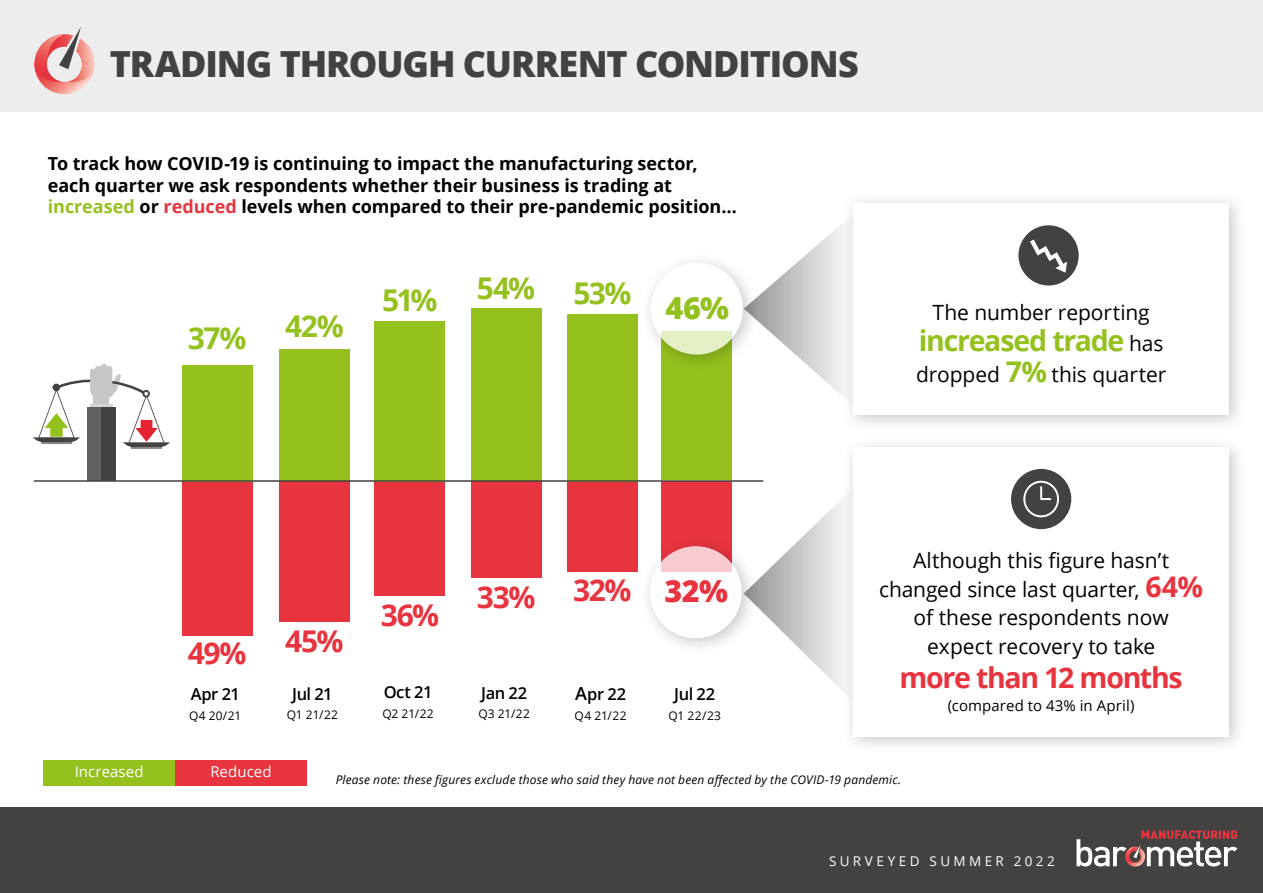
<style>
.page{position:relative;width:1263px;height:893px;background:#fff}
.page>*{position:absolute;margin:0;border:0;box-sizing:border-box;transform-origin:0 0}
.t1{font:800 36px "Open Sans";letter-spacing:-.03em;color:#434241}
.t2{font:800 30.45px "Open Sans";color:#e7343f}
.t3{font:800 30.45px "Open Sans";color:#95c11f}
.t4{font:700 30px "Open Sans";letter-spacing:-.045em;color:#e7343f}
.t5{font:700 30px "Open Sans";letter-spacing:-.05em;color:#95c11f}
.t6{font:700 28.5px "Open Sans";letter-spacing:-.045em;color:#95c11f}
.t7{font:700 28.5px "Open Sans";letter-spacing:-.045em;color:#e7343f}
.t8{font:21px/28.5px "Open Sans";letter-spacing:-.005em;color:#000;text-align:center}
.t9{font:700 18px/21.6px "Open Sans";letter-spacing:-.005em;color:#000}
.t10{font:600 16.5px "Open Sans";letter-spacing:-.025em;color:#000}
.t11{font:15px "Open Sans";letter-spacing:.005em;color:#000}
.t12{font:15px "Open Sans";letter-spacing:.005em;color:#fff}
.t13{font:13.5px "Open Sans";letter-spacing:.25em;color:#fff}
.t14{font:italic 12px "Open Sans";letter-spacing:.015em;color:#000}
.t15{font:12px "Open Sans";letter-spacing:.005em;color:#000}
.s1{color:#95c11f}
.s2{color:#e7343f}
.s3{font-size:18px}
.s4{font-weight:400;font-size:21px;color:#000}
.s5{font-weight:700;font-size:28.5px;color:#95c11f}
.s6{font-weight:700;font-size:28.5px;color:#e7343f}
</style>
<div class="page">
<div style="left:0;top:808px;width:1263px;height:85px;background:#434241"></div>
<svg style="left:1076px;top:830px;width:161px;height:37px"></svg>
<svg style="left:761px;top:225px;width:80px;height:169px"></svg>
<svg style="left:760px;top:480px;width:81px;height:209px"></svg>
<div style="left:841px;top:191px;width:406px;height:242px;background:#000;opacity:.3"></div>
<div style="left:853px;top:203px;width:376px;height:212px;background:#fff"></div>
<div style="left:841px;top:435px;width:406px;height:320px;background:#000;opacity:.3"></div>
<div style="left:853px;top:447px;width:376px;height:290px;background:#fff"></div>
<div style="left:0;top:0;width:1263px;height:112px;background:#ededed"></div>
<svg style="left:33px;top:364px;width:137px;height:116px"></svg>
<div style="left:279px;top:480px;width:71px;height:142px;background:#e7343f"></div>
<div style="left:279px;top:349px;width:71px;height:132px;background:#95c11f"></div>
<div style="left:375px;top:481px;width:70px;height:114px;background:#e7343f"></div>
<div style="left:375px;top:321px;width:70px;height:160px;background:#95c11f"></div>
<div style="left:182px;top:482px;width:70px;height:154px;background:#e7343f"></div>
<div style="left:182px;top:365px;width:70px;height:117px;background:#95c11f"></div>
<div style="left:471px;top:481px;width:70px;height:96px;background:#e7343f"></div>
<div style="left:567px;top:481px;width:71px;height:91px;background:#e7343f"></div>
<div style="left:661px;top:481px;width:71px;height:91px;background:#e7343f"></div>
<div style="left:471px;top:309px;width:70px;height:172px;background:#95c11f"></div>
<div style="left:567px;top:314px;width:71px;height:167px;background:#95c11f"></div>
<div style="left:661px;top:331px;width:71px;height:149px;background:#95c11f"></div>
<hr style="left:34px;top:480px;width:729px;height:2px;background:#434241">
<div style="left:43px;top:760px;width:132px;height:25px;background:#95c11f"></div>
<div style="left:175px;top:760px;width:132px;height:25px;background:#e7343f"></div>
<svg style="left:34px;top:27px;width:61px;height:68px"></svg>
<div style="left:1018px;top:225px;width:61px;height:61px;background:#434241;border-radius:50%"></div>
<svg style="left:1030px;top:240px;width:37px;height:33px"></svg>
<div style="left:638px;top:535px;width:122px;height:122px;background:#000;opacity:.3"></div>
<svg style="left:650px;top:546px;width:92px;height:92px"></svg>
<div style="left:639px;top:251px;width:122px;height:122px;background:#000;opacity:.3"></div>
<svg style="left:651px;top:263px;width:92px;height:92px"></svg>
<div style="left:1011px;top:469px;width:60px;height:60px;background:#434241;border-radius:50%"></div>
<svg style="left:1023px;top:480px;width:36px;height:37px"></svg>
<h1 class="t1" style="left:110px;top:36px;width:751px">TRADING THROUGH CURRENT CONDITIONS</h1>
<p class="t9" style="left:48px;top:152px;width:690px">To track how COVID-19 is continuing to impact the manufacturing sector, each quarter we ask respondents whether their business is trading at <span class="s1">increased</span> or <span class="s2">reduced</span> levels when compared to their pre-pandemic position…</p>
<h3 class="t5" style="left:188px;top:317px;width:60px">37%</h3>
<h3 class="t5" style="left:285px;top:305px;width:60px">42%</h3>
<h3 class="t5" style="left:382px;top:279px;width:57px">51%</h3>
<h3 class="t5" style="left:477px;top:267px;width:60px">54%</h3>
<h3 class="t5" style="left:573px;top:272px;width:60px">53%</h3>
<h2 class="t3" style="left:665px;top:284px;width:65px">46%</h2>
<h3 class="t4" style="left:188px;top:632px;width:60px">49%</h3>
<p class="t10" style="left:191px;top:683px;width:51px">Apr 21</p>
<p class="t15" style="left:189px;top:707px;width:54px">Q4 20/21</p>
<h3 class="t4" style="left:285px;top:620px;width:60px">45%</h3>
<p class="t10" style="left:292px;top:682px;width:42px">Jul 21</p>
<p class="t15" style="left:287px;top:706px;width:53px">Q1 21/22</p>
<h3 class="t4" style="left:381px;top:594px;width:60px">36%</h3>
<p class="t10" style="left:384px;top:681px;width:50px">Oct 21</p>
<p class="t15" style="left:382px;top:705px;width:53px">Q2 21/22</p>
<h3 class="t4" style="left:477px;top:576px;width:60px">33%</h3>
<h3 class="t4" style="left:573px;top:569px;width:60px">32%</h3>
<h2 class="t2" style="left:664px;top:568px;width:65px">32%</h2>
<p class="t10" style="left:481px;top:682px;width:47px">Jan 22</p>
<p class="t15" style="left:478px;top:706px;width:53px">Q3 21/22</p>
<p class="t10" style="left:575px;top:683px;width:53px"><span class="s3">A</span>pr 22</p>
<p class="t15" style="left:575px;top:707px;width:53px">Q4 21/22</p>
<p class="t10" style="left:674px;top:683px;width:43px">Jul 22</p>
<p class="t15" style="left:668px;top:707px;width:54px">Q1 22/23</p>
<p class="t8" style="left:932px;top:297px;width:219px">The number reporting</p>
<h3 class="t6" style="left:919px;top:321px;width:246px">increased trade <span class="s4">has</span></h3>
<p class="t8" style="left:916px;top:360px;width:252px">dropped <span class="s5">7%</span> this quarter</p>
<p class="t8" style="left:879px;top:546px;width:326px">Although this figure hasn’t changed since last quarter, <span class="s6">64% </span>of these respondents now expect recovery to take</p>
<h3 class="t7" style="left:899px;top:658px;width:285px">more than 12 months</h3>
<p class="t11" style="left:948px;top:695px;width:188px">(compared to 43% in April)</p>
<p class="t12" style="left:75px;top:762px;width:70px">Increased</p>
<p class="t12" style="left:210px;top:762px;width:63px">Reduced</p>
<p class="t14" style="left:336px;top:772px;width:567px">Please note: these figures exclude those who said they have not been affected by the COVID-19 pandemic.</p>
<p class="t13" style="left:829px;top:852px;width:227px">SURVEYED SUMMER 2022</p>
</div>
